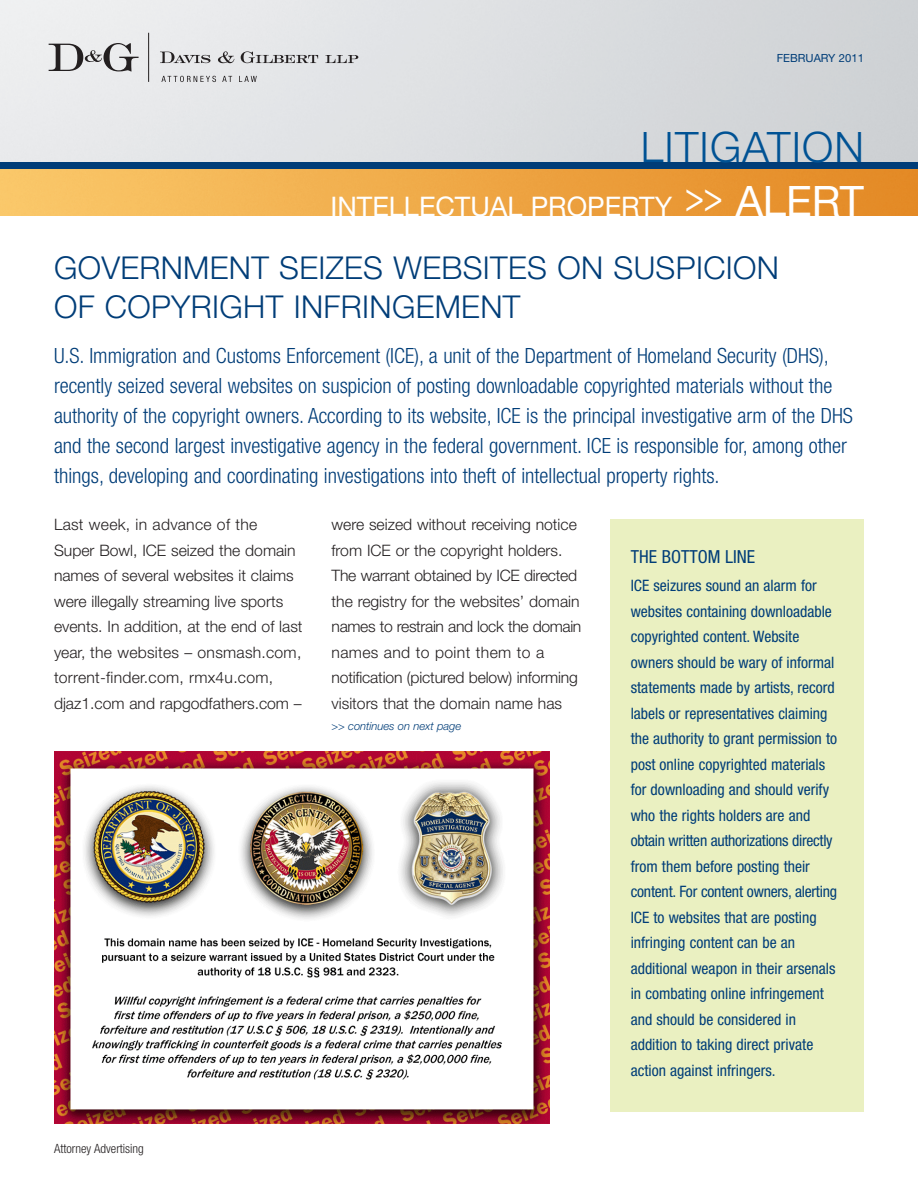
<style>
.page{position:relative;width:918px;height:1188px;background:#fff}
.page>*{position:absolute;margin:0;border:0;box-sizing:border-box;transform-origin:0 0}
.t1{font:300 42px "Helvetica Neue LT Std";letter-spacing:.03em;color:#005294}
.t2{font:300 31.5px/39px "Helvetica Neue LT Std";letter-spacing:.01em;color:#003d78}
.t3{font:27px "Helvetica Neue LT Std";color:#fff}
.t4{font:300 condensed 21px/30px "Helvetica Neue LT Std";color:#003d78}
.t5{font:condensed 18px "Helvetica Neue LT Std";color:#003d78}
.t6{font:condensed 15.75px/25.5px "Helvetica Neue LT Std";color:#003d78}
.t7{font:300 15.75px/25.5px "Helvetica Neue LT Std";color:#231f20}
.t8{font:300 condensed 12.75px "Helvetica Neue LT Std";color:#231f20}
.t9{font:italic 300 11.25px "Helvetica Neue LT Std";letter-spacing:-.005em;color:#003d78}
.t10{font:11.25px "Helvetica Neue LT Std";color:#003d78}
.s1{font-size:42px}
</style>
<div class="page">
<img style="left:0;top:168px;width:918px;height:48px">
<div style="left:611px;top:519px;width:253px;height:593px;background:#eaf0c1"></div>
<div style="left:0;top:162px;width:918px;height:6px;background:#003d78"></div>
<hr style="left:148px;top:33px;width:1px;height:49px;background:#231f20">
<svg style="left:49px;top:43px;width:90px;height:29px;background:#b7b7b8"></svg>
<svg style="left:160px;top:52px;width:50px;height:11px"></svg>
<svg style="left:218px;top:51px;width:16px;height:12px"></svg>
<svg style="left:241px;top:51px;width:77px;height:12px"></svg>
<svg style="left:325px;top:55px;width:33px;height:8px"></svg>
<svg style="left:161px;top:76px;width:55px;height:6px"></svg>
<svg style="left:222px;top:76px;width:10px;height:6px"></svg>
<svg style="left:239px;top:76px;width:18px;height:6px"></svg>
<img style="left:54px;top:751px;width:496px;height:372px">
<p class="t10" style="left:777px;top:54px;width:89px">FEBRUARY 2011</p>
<h1 class="t1" style="left:641px;top:132px;width:225px">LITIGATION</h1>
<h3 class="t3" style="left:331px;top:197px;width:535px">INTELLECTUAL PROPERTY <sup>&gt;&gt;</sup> <span class="s1">ALERT</span></h3>
<h2 class="t2" style="left:54px;top:251px;width:727px">GOVERNMENT SEIZES WEBSITES ON SUSPICION<br>OF COPYRIGHT INFRINGEMENT</h2>
<p class="t4" style="left:54px;top:342px;width:800px">U.S. Immigration and Customs Enforcement (ICE), a unit of the Department of Homeland Security (DHS), recently seized several websites on suspicion of posting downloadable copyrighted materials without the authority of the copyright owners. According to its website, ICE is the principal investigative arm of the DHS and the second largest investigative agency in the federal government. ICE is responsible for, among other things, developing and coordinating investigations into theft of intellectual property rights.</p>
<p class="t7" style="left:54px;top:513px;width:250px">Last week, in advance of the<br>Super Bowl, ICE seized the domain names of several websites it claims were illegally streaming live sports events. In addition, at the end of last year, the websites – onsmash.com, torrent-finder.com, rmx4u.com, djaz1.com and rapgodfathers.com –</p>
<p class="t7" style="left:332px;top:513px;width:251px">were seized without receiving notice from ICE or the copyright holders.<br>The warrant obtained by ICE directed the registry for the websites’ domain names to restrain and lock the domain names and to point them to a notification (pictured below) informing visitors that the domain name has</p>
<p class="t9" style="left:332px;top:721px;width:131px">&gt;&gt; continues on next page</p>
<p class="t8" style="left:54px;top:1144px;width:91px">Attorney Advertising</p>
<p class="t5" style="left:631px;top:550px;width:126px">THE BOTTOM LINE</p>
<p class="t6" style="left:631px;top:574px;width:208px">ICE seizures sound an alarm for websites containing downloadable copyrighted content. Website owners should be wary of informal statements made by artists, record labels or representatives claiming the authority to grant permission to post online copyrighted materials for downloading and should verify who the rights holders are and obtain written authorizations directly from them before posting their content. For content owners, alerting ICE to websites that are posting infringing content can be an additional weapon in their arsenals in combating online infringement and should be considered in addition to taking direct private action against infringers.</p>
</div>
